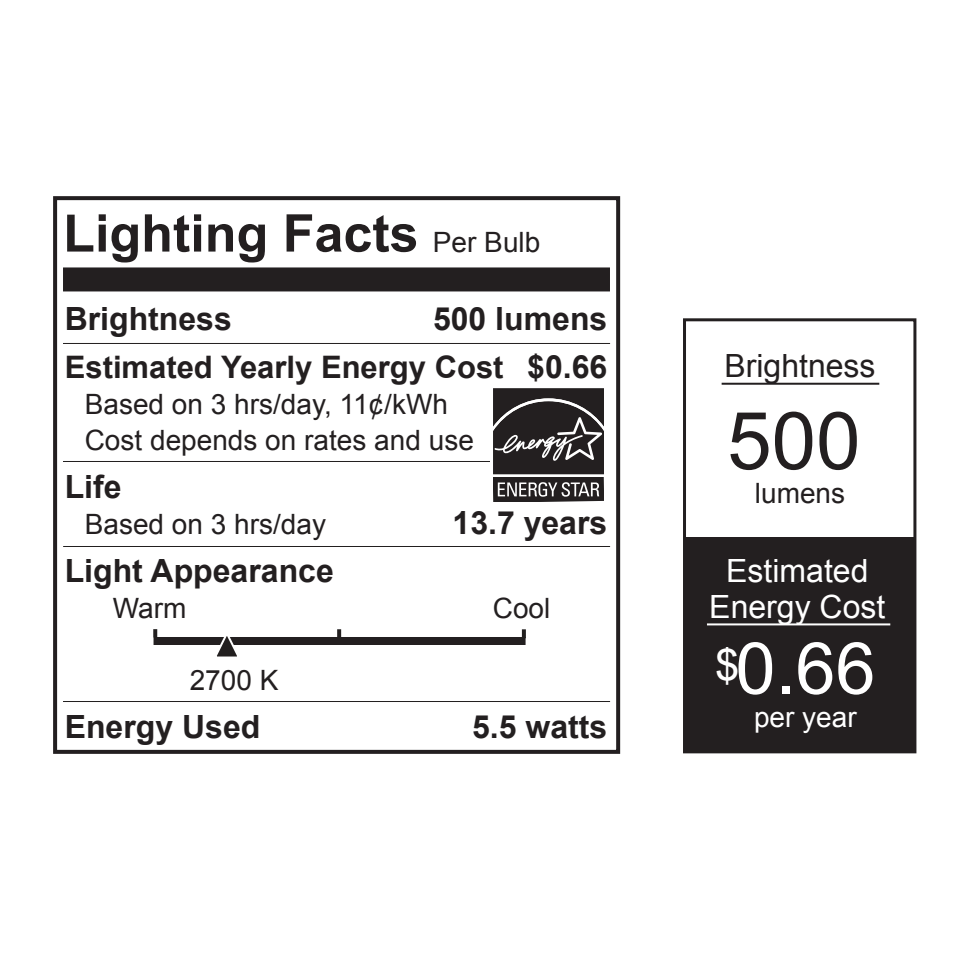
<style>
.page{position:relative;width:960px;height:960px;background:#fff}
.page>*{position:absolute;margin:0;border:0;box-sizing:border-box;transform-origin:0 0}
.t1{font:80px "Arial";color:#231f20}
.t2{font:72px "Arial";color:#fff}
.t3{font:700 52px "Arial";color:#231f20}
.t4{font:700 32px/48px "Arial";color:#231f20;text-align:right}
.t5{font:32px/36px "Arial";color:#fff;text-align:center}
.t6{font:32px "Arial";color:#231f20}
.t7{font:700 31.2px "Arial";color:#231f20}
.t8{font:28px/36px "Arial";color:#231f20}
.t9{font:28px "Arial";color:#fff}
.s1{font-weight:400;font-size:28px}
</style>
<div class="page">
<div style="left:683px;top:318px;width:233px;height:435px;background:#fff;border:3px solid #231f20"></div>
<div style="left:684px;top:537px;width:231px;height:214px;background:#231f20"></div>
<hr style="left:722px;top:383px;width:157px;height:2px;background:#231f20">
<hr style="left:707px;top:623px;width:183px;height:2px;background:#fff">
<div style="left:53px;top:196px;width:567px;height:558px;background:#fff;border:4px solid #231f20"></div>
<hr style="left:63px;top:701px;width:547px;height:1px;background:#221f1f">
<hr style="left:63px;top:546px;width:547px;height:1px;background:#221f1f">
<hr style="left:63px;top:461px;width:539px;height:1px;background:#221f1f">
<hr style="left:63px;top:343px;width:547px;height:1px;background:#221f1f">
<div style="left:63px;top:267px;width:547px;height:24px;background:#231f20"></div>
<div style="left:154px;top:637px;width:372px;height:8px;background:#231f20"></div>
<svg style="left:522px;top:629px;width:4px;height:8px"></svg>
<svg style="left:337px;top:629px;width:4px;height:8px"></svg>
<svg style="left:153px;top:629px;width:4px;height:8px"></svg>
<svg style="left:217px;top:636px;width:20px;height:21px"></svg>
<svg style="left:490px;top:388px;width:114px;height:114px;background:#4d4a4a"></svg>
<h3 class="t3" style="left:63px;top:204px;width:479px">Lighting Facts <span class="s1">Per Bulb</span></h3>
<p class="t4" style="left:433px;top:295px;width:176px">500 lumens $0.66</p>
<p class="t4" style="left:65px;top:295px;width:169px">Brightness</p>
<p class="t7" style="left:65px;top:349px;width:440px">Estimated Yearly Energy Cost</p>
<p class="t8" style="left:85px;top:386px;width:391px">Based on 3 hrs/day, 11¢/kWh<br>Cost depends on rates and use</p>
<p class="t4" style="left:65px;top:463px;width:58px">Life</p>
<p class="t8" style="left:85px;top:506px;width:243px">Based on 3 hrs/day</p>
<p class="t4" style="left:65px;top:547px;width:271px">Light Appearance</p>
<p class="t8" style="left:113px;top:590px;width:75px">Warm</p>
<p class="t8" style="left:493px;top:590px;width:59px">Cool</p>
<p class="t4" style="left:452px;top:499px;width:156px">13.7 years</p>
<p class="t8" style="left:190px;top:662px;width:90px">2700 K</p>
<p class="t4" style="left:65px;top:703px;width:197px">Energy Used</p>
<p class="t4" style="left:472px;top:703px;width:137px">5.5 watts</p>
<p class="t6" style="left:724px;top:348px;width:153px">Brightness</p>
<h1 class="t1" style="left:727px;top:396px;width:135px">500</h1>
<p class="t8" style="left:755px;top:475px;width:92px">lumens</p>
<p class="t5" style="left:709px;top:552px;width:178px">Estimated<br>Energy Cost</p>
<h2 class="t2" style="left:715px;top:628px;width:162px"><sup>$</sup>0.66</h2>
<p class="t9" style="left:754px;top:702px;width:104px">per year</p>
</div>
